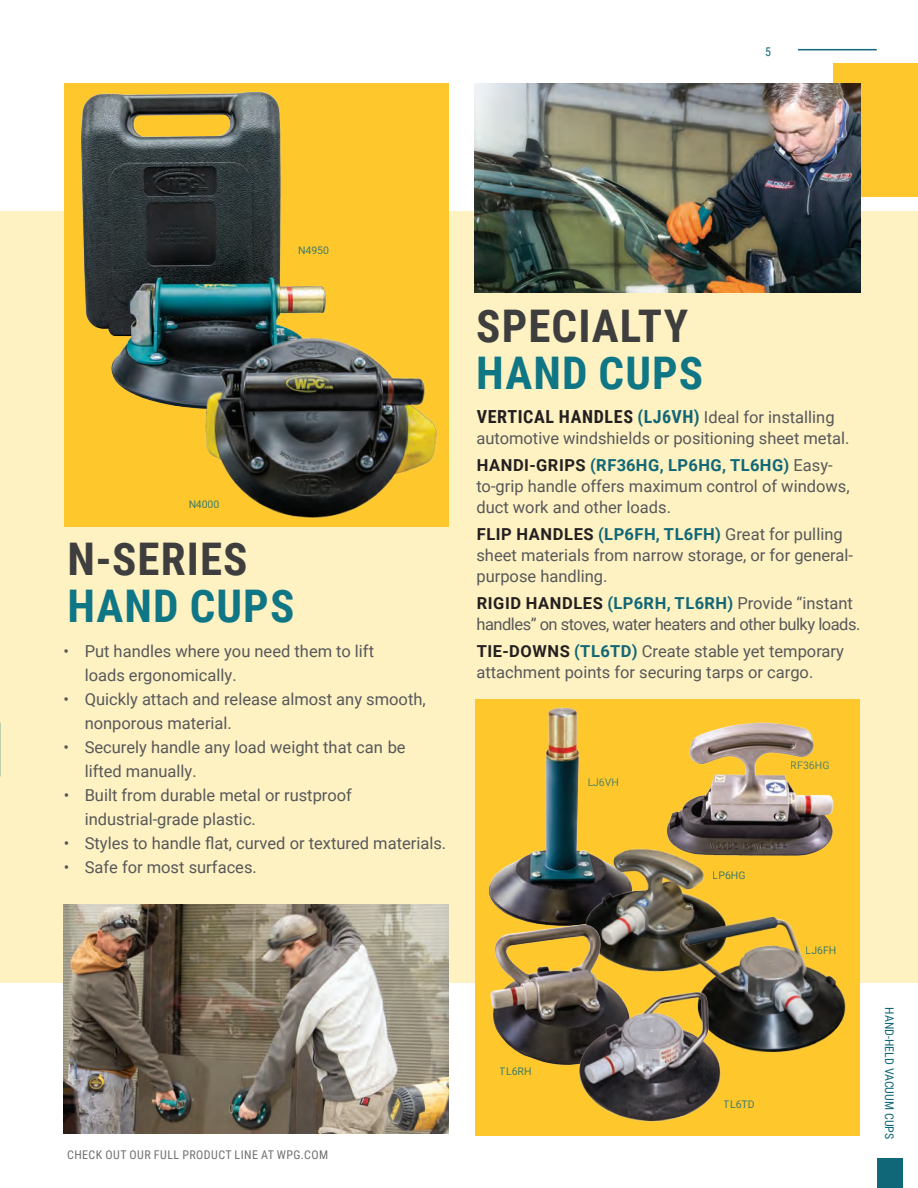
<style>
.page{position:relative;width:918px;height:1188px;background:#fff}
.page>*{position:absolute;margin:0;border:0;box-sizing:border-box;transform-origin:0 0}
.t1{font:700 45px "Roboto Condensed";letter-spacing:.025em;color:#3e3e3f}
.t2{font:700 45px "Roboto Condensed";letter-spacing:.025em;color:#0f7685}
.t3{font:16.5px/21px "Roboto";color:#57585a}
.t4{font:16.5px/21px "Roboto";letter-spacing:-.03em;color:#57585a}
.t5{font:12px "Roboto Condensed";letter-spacing:.035em;color:#231f20}
.t6{font:12px "Roboto Condensed";color:#106777}
.t7{font:10.5px "Roboto";color:#106777}
.s1{font-family:"Roboto Condensed";font-weight:700;font-size:18px;color:#231f20}
.s2{font-family:"Roboto Condensed";font-weight:700;font-size:18px;color:#106777}
.s3{font-weight:700;color:#231f20}
.s4{font-weight:700;color:#106777}
</style>
<div class="page">
<div style="left:0;top:212px;width:918px;height:771px;background:#fef1c2"></div>
<div style="left:877px;top:1159px;width:25px;height:29px;background:#106777"></div>
<hr style="left:798px;top:49px;width:79px;height:1px;background:#106777">
<div style="left:64px;top:83px;width:384px;height:443px;background:#fec82d"></div>
<div style="left:475px;top:700px;width:385px;height:436px;background:#fec82d"></div>
<img style="left:80px;top:92px;width:246px;height:317px">
<img style="left:199px;top:330px;width:238px;height:188px">
<img style="left:488px;top:707px;width:92px;height:217px">
<img style="left:666px;top:722px;width:168px;height:134px">
<img style="left:575px;top:832px;width:167px;height:140px">
<img style="left:667px;top:908px;width:179px;height:144px">
<img style="left:490px;top:924px;width:145px;height:141px">
<img style="left:560px;top:977px;width:187px;height:145px">
<img style="left:63px;top:904px;width:385px;height:230px">
<div style="left:834px;top:64px;width:84px;height:133px;background:#fec82d"></div>
<img style="left:474px;top:83px;width:386px;height:210px">
<p class="t6" style="left:765px;top:43px;width:7px">5</p>
<p class="t7" style="left:298px;top:243px;width:33px">N4950</p>
<p class="t7" style="left:188px;top:496px;width:33px">N4000</p>
<h1 class="t1" style="left:67px;top:528px;width:182px">N-SERIES</h1>
<h1 class="t2" style="left:67px;top:574px;width:228px">HAND CUPS</h1>
<p class="t3" style="left:85px;top:638px;width:291px;line-height:24px;text-indent:-21px">• Put handles where you need them to lift loads ergonomically.</p>
<p class="t3" style="left:85px;top:686px;width:343px;line-height:24px;text-indent:-21px">• Quickly attach and release almost any smooth, nonporous material.</p>
<p class="t3" style="left:85px;top:734px;width:322px;line-height:24px;text-indent:-21px">• Securely handle any load weight that can be lifted manually.</p>
<p class="t3" style="left:85px;top:782px;width:269px;line-height:24px;text-indent:-21px">• Built from durable metal or rustproof industrial-grade plastic.</p>
<p class="t3" style="left:64px;top:832px;width:384px">• Styles to handle flat, curved or textured materials.</p>
<p class="t3" style="left:64px;top:856px;width:195px">• Safe for most surfaces.</p>
<p class="t5" style="left:67px;top:1146px;width:262px">CHECK OUT OUR FULL PRODUCT LINE AT WPG.COM</p>
<h1 class="t1" style="left:476px;top:295px;width:213px">SPECIALTY</h1>
<h1 class="t2" style="left:476px;top:341px;width:228px">HAND CUPS</h1>
<p class="t3" style="left:476px;top:406px;width:375px"><span class="s1">VERTICAL HANDLES</span> <span class="s2">(LJ6VH)</span> Ideal for installing automotive windshields or positioning sheet metal.</p>
<p class="t3" style="left:476px;top:454px;width:375px"><span class="s3">HANDI-GRIPS</span> <span class="s4">(RF36HG, LP6HG, TL6HG)</span> Easy&shy;to-grip handle offers maximum control of windows, duct work and other loads.</p>
<p class="t3" style="left:476px;top:523px;width:378px"><span class="s3">FLIP HANDLES</span> <span class="s4">(LP6FH, TL6FH)</span> Great for pulling sheet materials from narrow storage, or for general&shy;purpose handling.</p>
<p class="t4" style="left:476px;top:592px;width:385px"><span class="s3">RIGID HANDLES</span> <span class="s4">(LP6RH, TL6RH)</span> Provide “instant handles” on stoves, water heaters and other bulky loads.</p>
<p class="t3" style="left:476px;top:640px;width:369px"><span class="s3">TIE-DOWNS</span> <span class="s4">(TL6TD)</span> Create stable yet temporary attachment points for securing tarps or cargo.</p>
<p class="t7" style="left:588px;top:775px;width:33px">LJ6VH</p>
<p class="t7" style="left:791px;top:758px;width:40px">RF36HG</p>
<p class="t7" style="left:500px;top:1064px;width:33px">TL6RH</p>
<p class="t7" style="left:713px;top:868px;width:34px">LP6HG</p>
<p class="t7" style="left:724px;top:1097px;width:32px">TL6TD</p>
<p class="t7" style="left:806px;top:943px;width:32px">LJ6FH</p>
<p class="t6" style="left:898px;top:1007px;width:134px;rotate:90deg">HAND-HELD VACUUM CUPS</p>
</div>
